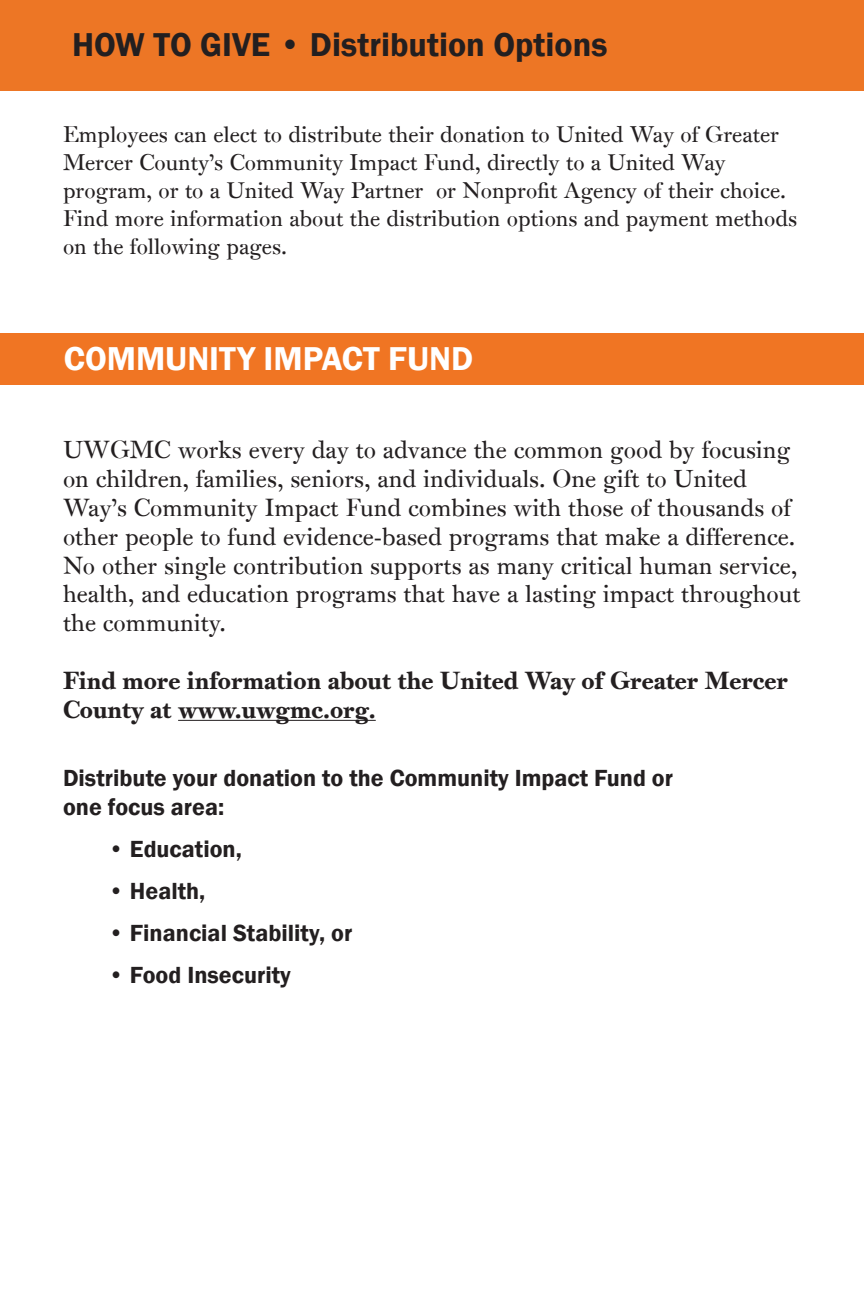
<style>
.page{position:relative;width:864px;height:1296px;background:#fff}
.page>*{position:absolute;margin:0;border:0;box-sizing:border-box;transform-origin:0 0}
.t1{font:600 34px "Franklin Gothic";color:#231f20}
.t2{font:600 34px "Franklin Gothic";color:#fff}
.t3{font:24px/28.8px "Princeton Monti";color:#231f20}
.t4{font:600 24px/28.8px "Franklin Gothic";color:#231f20}
.t5{font:24px/28.8px "Princeton Monti BD";color:#231f20}
.t6{font:22px/28px "Princeton Monti";color:#231f20}
.s1{font-weight:500}
</style>
<div class="page">
<hr style="left:178px;top:720px;width:198px;height:1px;background:#231f20">
<div style="left:0;top:0;width:864px;height:90px;background:#ed7625"></div>
<div style="left:1px;top:333px;width:863px;height:51px;background:#f07523"></div>
<p class="t1" style="left:27px;top:21px;width:537px">HOW TO GIVE • Distr bution Options</p>
<p class="t1" style="left:72px;top:23px;width:537px">HOW TO GIVE • Distribution Options</p>
<p class="t6" style="left:63px;top:121px;width:736px">Employees can elect to distribute their donation to United Way of Greater Mercer County’s Community Impact Fund, directly to a United Way program, or to a United Way Partner or Nonprofit Agency of their choice.<br>Find more information about the distribution options and payment methods on the following pages.</p>
<p class="t2" style="left:64px;top:338px;width:411px">COMMUNITY IMPACT FUND</p>
<p class="t3" style="left:63px;top:436px;width:739px">UWGMC works every day to advance the common good by focusing on children, families, seniors, and individuals. One gift to United Way’s Community Impact Fund combines with those of thousands of other people to fund evidence-based programs that make a difference.<br>No other single contribution supports as many critical human service, health, and education programs that have a lasting impact throughout the community.</p>
<p class="t5" style="left:63px;top:666px;width:726px">Find more information about the United Way of Greater Mercer<br>County at www.uwgmc.org.</p>
<p class="t4" style="left:63px;top:764px;width:612px">Distribute your donation to the Community Impact Fund or one focus area:</p>
<p class="t4" style="left:108px;top:834px;width:135px"><span class="s1">•</span> Education,</p>
<p class="t4" style="left:108px;top:876px;width:99px"><span class="s1">•</span> Health,</p>
<p class="t4" style="left:108px;top:918px;width:246px"><span class="s1">•</span> Financial Stability, or</p>
<p class="t4" style="left:108px;top:960px;width:184px"><span class="s1">•</span> Food Insecurity</p>
</div>
